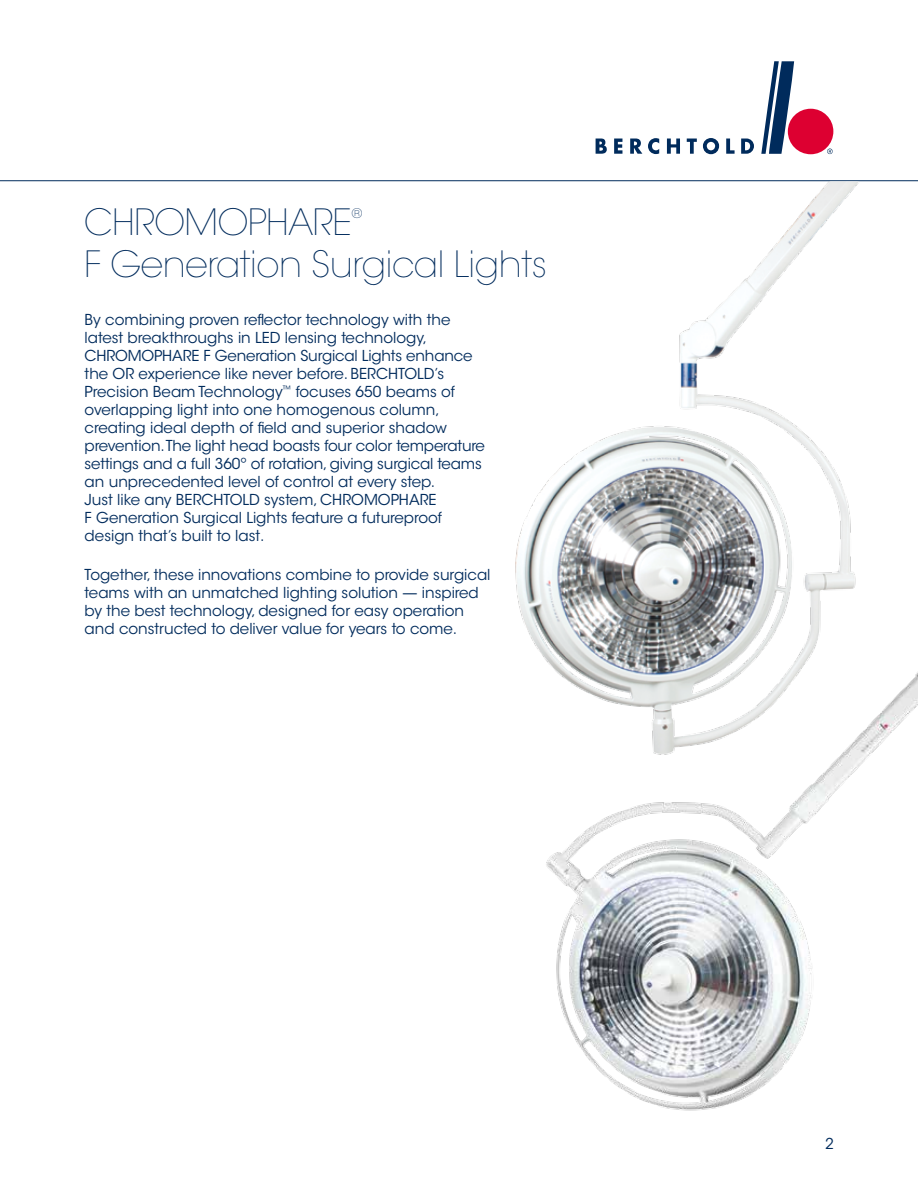
<style>
.page{position:relative;width:918px;height:1188px;background:#fff}
.page>*{position:absolute;margin:0;border:0;box-sizing:border-box;transform-origin:0 0}
.t1{font:200 36px "ITC Avant Garde Std";letter-spacing:-.01em;color:#002b5c}
.t2{font:15px/18px "ITC Avant Garde Std";color:#002b5c}
.t3{font:200 13.05px "ITC Avant Garde Std";color:#002b5c}
</style>
<div class="page">
<svg style="left:596px;top:139px;width:11px;height:15px"></svg>
<svg style="left:614px;top:139px;width:8px;height:15px"></svg>
<svg style="left:630px;top:139px;width:12px;height:15px"></svg>
<svg style="left:648px;top:138px;width:11px;height:16px"></svg>
<svg style="left:667px;top:139px;width:13px;height:15px"></svg>
<svg style="left:687px;top:139px;width:10px;height:15px"></svg>
<svg style="left:703px;top:138px;width:16px;height:16px"></svg>
<svg style="left:726px;top:139px;width:9px;height:15px"></svg>
<svg style="left:741px;top:139px;width:13px;height:15px"></svg>
<div style="left:788px;top:109px;width:45px;height:45px;background:#dd0031;border-radius:50%"></div>
<svg style="left:761px;top:61px;width:33px;height:93px"></svg>
<svg style="left:827px;top:149px;width:6px;height:5px"></svg>
<hr style="left:0;top:180px;width:918px;height:1px;background:#002b5c">
<img style="left:546px;top:672px;width:372px;height:439px">
<img style="left:488px;top:181px;width:382px;height:592px">
<h1 class="t1" style="left:84px;top:201px;width:269px">CHROMOPHARE</h1>
<p class="t3" style="left:352px;top:206px;width:12px">®</p>
<h1 class="t1" style="left:84px;top:243px;width:464px">F Generation Surgical Lights</h1>
<p class="t2" style="left:85px;top:311px;width:402px">By combining proven reflector technology with the latest breakthroughs in LED lensing technology, CHROMOPHARE F Generation Surgical Lights enhance the OR experience like never before. BERCHTOLD’s Precision Beam Technology<sup>™</sup> focuses 650 beams of overlapping light into one homogenous column, creating ideal depth of field and superior shadow prevention.The light head boasts four color temperature settings and a full 360º of rotation, giving surgical teams an unprecedented level of control at every step.<br>Just like any BERCHTOLD system, CHROMOPHARE<br>F Generation Surgical Lights feature a futureproof design that’s built to last.</p>
<p class="t2" style="left:85px;top:565px;width:407px">Together, these innovations combine to provide surgical teams with an unmatched lighting solution — inspired by the best technology, designed for easy operation and constructed to deliver value for years to come.</p>
<p class="t2" style="left:825px;top:1134px;width:10px">2</p>
</div>
